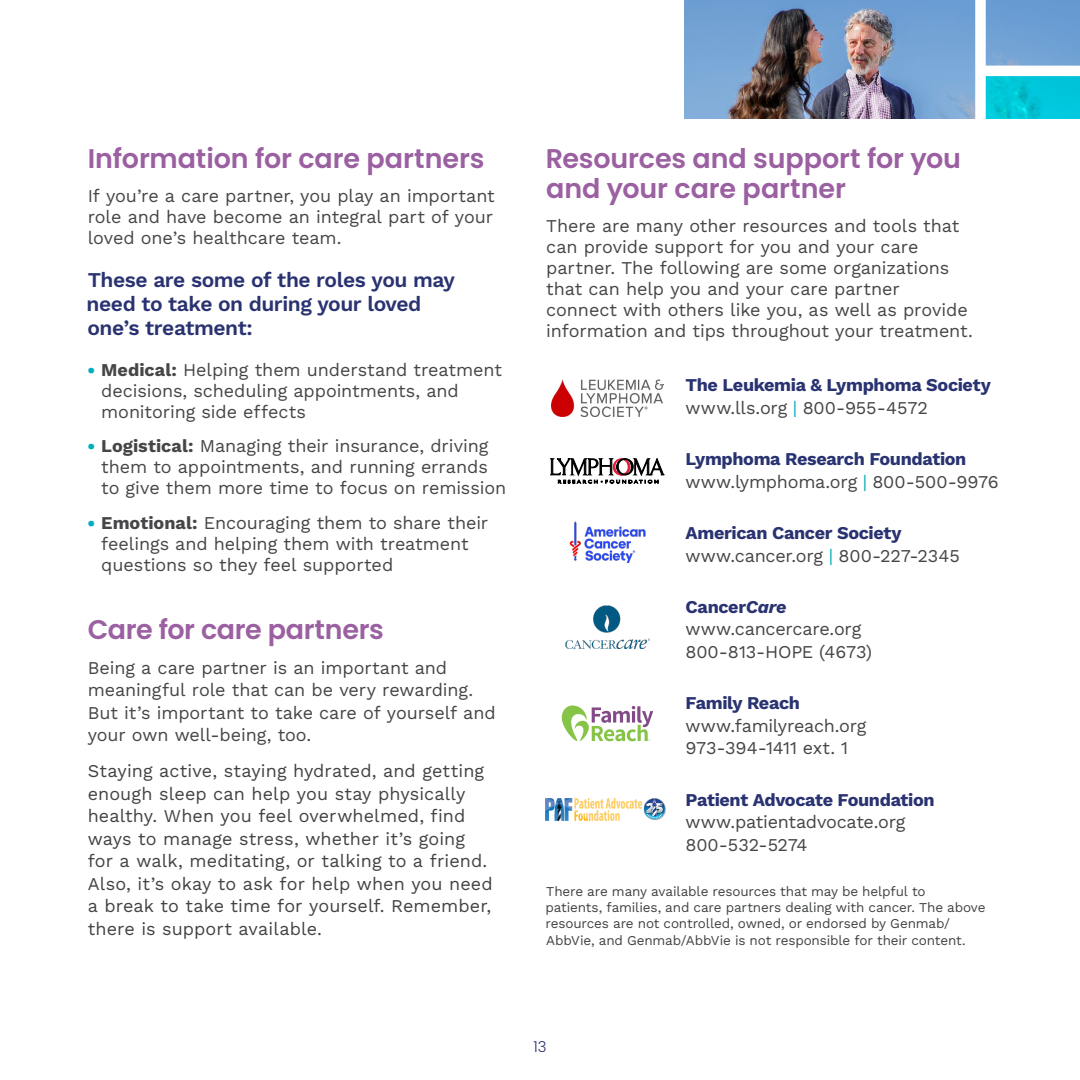
<style>
.page{position:relative;width:1080px;height:1080px;background:#fff}
.page>*{position:absolute;margin:0;border:0;box-sizing:border-box;transform-origin:0 0}
.body_text{font:600 27px/30px "Poppins";letter-spacing:-.005em;color:#9b60a1}
.body_text-2{font:600 21px/24px "Work Sans";letter-spacing:-.02em;color:#2a3371}
.body_text-3{font:18px/21px "Work Sans";letter-spacing:-.005em;color:#464547}
.body_text-4{font:18px/22.5px "Work Sans";letter-spacing:.005em;color:#414344}
.body_text-5{font:700 18px/22.5px "Work Sans";letter-spacing:-.02em;color:#2a3371}
.t1{font:300 15px "Poppins";color:#2a3371}
.t2{font:13.5px/16.5px "Work Sans";letter-spacing:-.01em;color:#414344}
.s1{font-weight:900;font-size:16.5px;color:#00aebd}
.s2{font-weight:700}
.s3{font-weight:400;color:#464547}
.s4{font-weight:400;color:#00acbb}
.s5{font-weight:700;color:#2a3371}
.s6{color:#00acbb}
.s7{font-weight:700;font-style:italic;color:#2a3371}
</style>
<div class="page">
<img style="left:685px;top:0;width:395px;height:118px">
<img style="left:566px;top:606px;width:83px;height:43px">
<svg style="left:550px;top:458px;width:115px;height:25px"></svg>
<img style="left:570px;top:521px;width:75px;height:42px">
<svg style="left:562px;top:705px;width:91px;height:36px"></svg>
<img style="left:551px;top:380px;width:113px;height:36px">
<img style="left:545px;top:798px;width:121px;height:23px">
<div style="left:975px;top:0;width:11px;height:150px;background:#fff"></div>
<div style="left:978px;top:66px;width:102px;height:10px;background:#fff"></div>
<p class="body_text" style="left:88px;top:143px;width:398px">Information for care partners</p>
<p class="body_text-3" style="left:88px;top:185px;width:409px;text-align:justify">If you’re a care partner, you play an important role and have become an integral part of your loved one’s healthcare team.</p>
<p class="body_text-2" style="left:87px;top:267px;width:370px">These are some of the roles you may need to take on during your loved one’s treatment:</p>
<p class="body_text-3" style="left:101px;top:358px;width:402px;text-indent:-14px"><span class="s1">•</span> <span class="s2">Medical:</span> Helping them understand treatment decisions, scheduling appointments, and monitoring side effects</p>
<p class="body_text-3" style="left:101px;top:435px;width:407px;text-indent:-14px"><span class="s1">•</span> <span class="s2">Logistical:</span> Managing their insurance, driving them to appointments, and running errands to give them more time to focus on remission</p>
<p class="body_text-3" style="left:101px;top:511px;width:389px;text-indent:-14px"><span class="s1">•</span> <span class="s2">Emotional:</span> Encouraging them to share their feelings and helping them with treatment questions so they feel supported</p>
<p class="body_text" style="left:88px;top:615px;width:298px">Care for care partners</p>
<p class="body_text-3" style="left:88px;top:656px;width:409px;line-height:22.5px">Being a care partner is an important and meaningful role that can be very rewarding.<br>But it’s important to take care of yourself and your own well-being, too.</p>
<p class="body_text-4" style="left:88px;top:759px;width:406px">Staying active, staying hydrated, and getting enough sleep can help you stay physically healthy. When you feel overwhelmed, find ways to manage stress, whether it’s going for a walk, meditating, or talking to a friend.<br>Also, it’s okay to ask for help when you need a break to take time for yourself. Remember, there is support available.</p>
<p class="body_text" style="left:546px;top:143px;width:417px">Resources and support for you and your care partner</p>
<p class="body_text-3" style="left:546px;top:215px;width:428px">There are many other resources and tools that can provide support for you and your care partner. The following are some organizations that can help you and your care partner connect with others like you, as well as provide information and tips throughout your treatment.</p>
<p class="body_text-5" style="left:685px;top:373px;width:307px">The Leukemia &amp; Lymphoma Society <span class="s3">www.lls.org</span> <span class="s4">|</span> <span class="s3">800-955-4572</span></p>
<p class="body_text-3" style="left:685px;top:447px;width:315px;line-height:22.5px"><span class="s5">Lymphoma Research Foundation </span>www.lymphoma.org <span class="s6">|</span> 800-500-9976</p>
<p class="body_text-3" style="left:685px;top:521px;width:276px;line-height:22.5px"><span class="s5">American Cancer Society </span>www.cancer.org <span class="s6">|</span> 800-227-2345</p>
<p class="body_text-3" style="left:685px;top:595px;width:188px;line-height:22.5px"><span class="s5">Cancer</span><span class="s7">Care </span>www.cancercare.org<br>800-813-HOPE (4673)</p>
<p class="body_text-3" style="left:685px;top:691px;width:183px;line-height:22.5px"><span class="s5">Family Reach </span>www.familyreach.org<br>973-394-1411 ext. 1</p>
<p class="body_text-3" style="left:685px;top:788px;width:251px;line-height:22.5px"><span class="s5">Patient Advocate Foundation </span>www.patientadvocate.org<br>800-532-5274</p>
<p class="t2" style="left:545px;top:882px;width:442px">There are many available resources that may be helpful to<br>patients, families, and care partners dealing with cancer. The above resources are not controlled, owned, or endorsed by Genmab/ AbbVie, and Genmab/AbbVie is not responsible for their content.</p>
<p class="t1" style="left:533px;top:1038px;width:15px">13</p>
</div>
